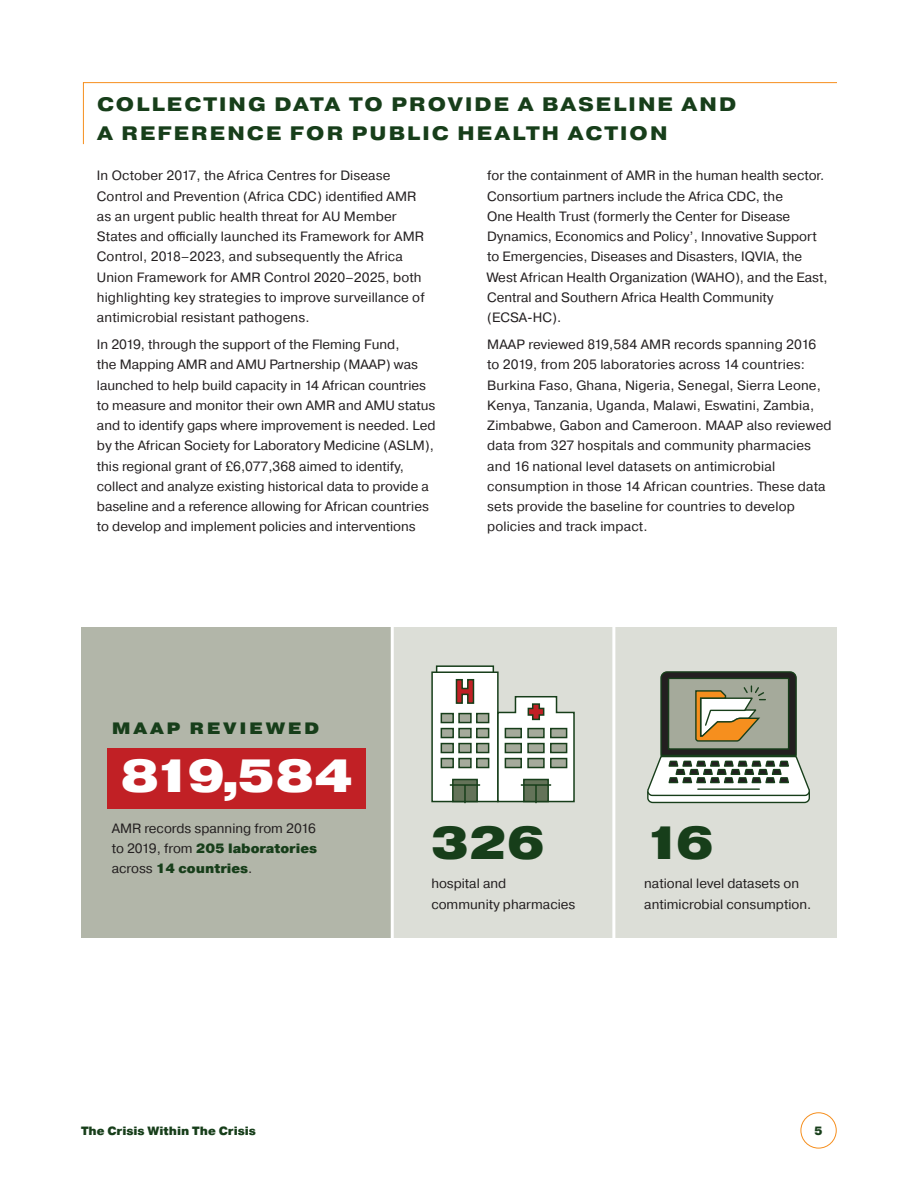
<style>
.page{position:relative;width:918px;height:1188px;background:#fff}
.page>*{position:absolute;margin:0;border:0;box-sizing:border-box;transform-origin:0 0}
.t1{font:900 46.5px "Pragmatica Ext";letter-spacing:-.03em;color:#fff}
.t2{font:900 46.5px "Pragmatica Ext";color:#173e1a}
.t3{font:800 19.5px/28.5px "Pragmatica Ext";letter-spacing:.11em;color:#173e1a}
.t4{font:900 16.5px "Pragmatica Ext";letter-spacing:.16em;color:#173e1a}
.Body{font:13.5px/20.2px "Pragmatica";color:#231f20}
.t5{font:900 12px "Pragmatica";color:#173e1a}
.s1{font-weight:900;color:#173e1a}
</style>
<div class="page">
<div style="left:801px;top:1112px;width:36px;height:36px;border:1px solid #f68f1e;border-radius:50%"></div>
<div style="left:81px;top:627px;width:311px;height:311px;background:#b2b6a9"></div>
<div style="left:108px;top:748px;width:258px;height:61px;background:#c12025"></div>
<div style="left:392px;top:627px;width:445px;height:311px;background:#dcded7"></div>
<svg style="left:83px;top:82px;width:754px;height:63px"></svg>
<hr style="left:391px;top:625px;width:3px;height:315px;background:#fff">
<hr style="left:612px;top:625px;width:3px;height:315px;background:#fff">
<div style="left:436px;top:665px;width:58px;height:9px;background:#fff;border:2px solid #173e1a"></div>
<div style="left:431px;top:671px;width:68px;height:131px;background:#fff;border:2px solid #173e1a"></div>
<svg style="left:455px;top:679px;width:20px;height:25px"></svg>
<div style="left:441px;top:728px;width:13px;height:10px;background:#a5aa9b;border:2px solid #173e1a"></div>
<div style="left:458px;top:728px;width:14px;height:10px;background:#a5aa9b;border:2px solid #173e1a"></div>
<div style="left:476px;top:728px;width:13px;height:10px;background:#a5aa9b;border:2px solid #173e1a"></div>
<div style="left:441px;top:743px;width:13px;height:10px;background:#a5aa9b;border:2px solid #173e1a"></div>
<div style="left:458px;top:743px;width:14px;height:10px;background:#a5aa9b;border:2px solid #173e1a"></div>
<div style="left:476px;top:743px;width:13px;height:10px;background:#a5aa9b;border:2px solid #173e1a"></div>
<div style="left:441px;top:713px;width:13px;height:10px;background:#a5aa9b;border:2px solid #173e1a"></div>
<div style="left:458px;top:713px;width:14px;height:10px;background:#a5aa9b;border:2px solid #173e1a"></div>
<div style="left:476px;top:713px;width:13px;height:10px;background:#a5aa9b;border:2px solid #173e1a"></div>
<div style="left:441px;top:758px;width:13px;height:10px;background:#a5aa9b;border:2px solid #173e1a"></div>
<div style="left:458px;top:758px;width:14px;height:10px;background:#a5aa9b;border:2px solid #173e1a"></div>
<div style="left:476px;top:758px;width:13px;height:10px;background:#a5aa9b;border:2px solid #173e1a"></div>
<div style="left:452px;top:779px;width:26px;height:23px;background:#647359;border:2px solid #173e1a"></div>
<svg style="left:464px;top:786px;width:2px;height:17px"></svg>
<hr style="left:450px;top:784px;width:30px;height:2px;background:#173e1a">
<svg style="left:496px;top:695px;width:79px;height:108px;background:#c1c7bd"></svg>
<hr style="left:521px;top:784px;width:30px;height:2px;background:#173e1a">
<svg style="left:647px;top:671px;width:163px;height:133px;background:#a2a494"></svg>
<h2 class="t3" style="left:97px;top:91px;width:641px">COLLECTING DATA TO PROVIDE A BASELINE AND<br>A REFERENCE FOR PUBLIC HEALTH ACTION</h2>
<p class="Body" style="left:97px;top:166px;width:329px">In October 2017, the Africa Centres for Disease Control and Prevention (Africa CDC) identified AMR as an urgent public health threat for AU Member States and officially launched its Framework for AMR Control, 2018–2023, and subsequently the Africa Union Framework for AMR Control 2020–2025, both highlighting key strategies to improve surveillance of antimicrobial resistant pathogens.</p>
<p class="Body" style="left:97px;top:335px;width:340px">In 2019, through the support of the Fleming Fund,<br>the Mapping AMR and AMU Partnership (MAAP) was launched to help build capacity in 14 African countries to measure and monitor their own AMR and AMU status and to identify gaps where improvement is needed. Led by the African Society for Laboratory Medicine (ASLM), this regional grant of £6,077,368 aimed to identify, collect and analyze existing historical data to provide a baseline and a reference allowing for African countries to develop and implement policies and interventions</p>
<p class="Body" style="left:487px;top:166px;width:342px">for the containment of AMR in the human health sector.<br>Consortium partners include the Africa CDC, the<br>One Health Trust (formerly the Center for Disease Dynamics, Economics and Policy’, Innovative Support to Emergencies, Diseases and Disasters, IQVIA, the West African Health Organization (WAHO), and the East, Central and Southern Africa Health Community (ECSA-HC).</p>
<p class="Body" style="left:487px;top:335px;width:346px">MAAP reviewed 819,584 AMR records spanning 2016 to 2019, from 205 laboratories across 14 countries:<br>Burkina Faso, Ghana, Nigeria, Senegal, Sierra Leone, Kenya, Tanzania, Uganda, Malawi, Eswatini, Zambia, Zimbabwe, Gabon and Cameroon. MAAP also reviewed data from 327 hospitals and community pharmacies and 16 national level datasets on antimicrobial consumption in those 14 African countries. These data sets provide the baseline for countries to develop policies and track impact.</p>
<p class="t4" style="left:112px;top:718px;width:209px">MAAP REVIEWED</p>
<p class="t1" style="left:121px;top:745px;width:233px">819,584</p>
<p class="Body" style="left:112px;top:818px;width:207px;text-align:justify">AMR records spanning from 2016 to 2019, from <span class="s1">205 laboratories </span>across <span class="s1">14 countries</span>.</p>
<p class="t2" style="left:431px;top:812px;width:115px">326</p>
<p class="t2" style="left:644px;top:812px;width:71px">16</p>
<p class="Body" style="left:431px;top:874px;width:146px">hospital and community pharmacies</p>
<p class="Body" style="left:644px;top:874px;width:169px">national level datasets on antimicrobial consumption.</p>
<p class="t5" style="left:81px;top:1123px;width:177px">The Crisis Within The Crisis</p>
<p class="t5" style="left:814px;top:1123px;width:10px">5</p>
</div>
